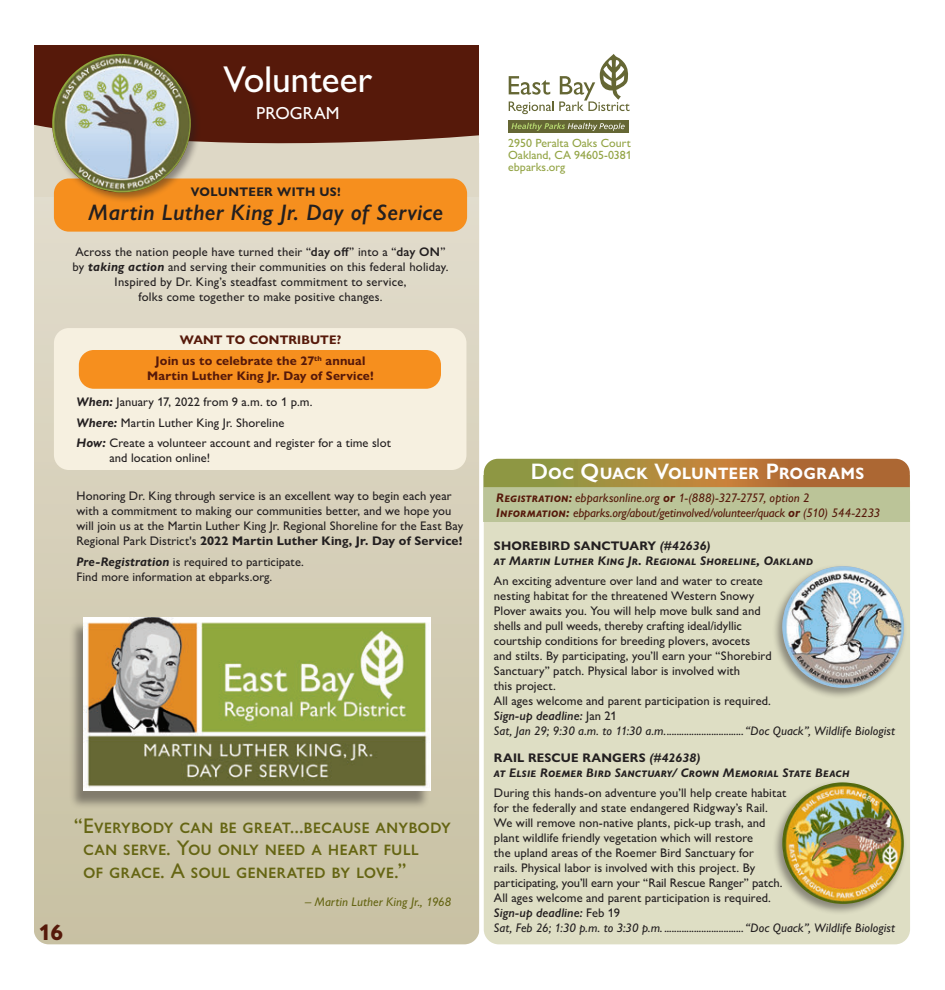
<style>
.page{position:relative;width:945px;height:990px;background:#fff}
.page>*{position:absolute;margin:0;border:0;box-sizing:border-box;transform-origin:0 0}
.t1{font:500 37.5px "Gill Sans Nova";color:#fff}
.t2{font:italic 600 22.5px "Gill Sans Nova";letter-spacing:.015em;color:#231f20}
.t3{font:600 22.5px "Gill Sans Nova";letter-spacing:.005em;color:#fff}
.t4{font:700 22.5px "Gill Sans Nova";color:#56190a}
.t5{font:500 21.25px/22.5px "Gill Sans Nova";letter-spacing:.005em;color:#656513}
.t6{font:500 17.5px "Gill Sans Nova";letter-spacing:.005em;color:#fff}
.t7{font:500 12.5px/15px "Gill Sans Nova";letter-spacing:.005em;color:#231f20}
.t8{font:italic 700 12.5px/15px "Gill Sans Nova";letter-spacing:.01em;color:#231f20}
.t9{font:italic 500 12.5px/15px "Gill Sans Nova";letter-spacing:-.015em;color:#56190a}
.t10{font:700 12.5px/20.6px "Gill Sans Nova";letter-spacing:.01em;color:#56190a;text-align:center}
.t11{font:italic 500 12.5px "Gill Sans Nova";letter-spacing:.005em;color:#656513}
.t12{font:700 12.5px "Gill Sans Nova";letter-spacing:.03em;color:#231f20}
.t13{font:500 12px/12px "Gill Sans Nova";color:#93a445;text-align:justify}
.s1{font-weight:600}
.s2{font-weight:700;font-style:italic}
.s3{font-style:italic;color:#231f20}
.s4{font-weight:500;color:#231f20}
.s5{font-weight:700}
.s6{font-style:normal}
.s7{font-weight:600;font-style:italic}
.s8{font-style:italic}
</style>
<div class="page">
<svg style="left:34px;top:149px;width:445px;height:795px;background:#d4cdb6"></svg>
<div style="left:484px;top:522px;width:426px;height:422px;background:#dedec4"></div>
<div style="left:484px;top:475px;width:426px;height:47px;background:#bbc498"></div>
<div style="left:54px;top:178px;width:413px;height:54px;background:#f68f1e;border-radius:15px"></div>
<div style="left:69px;top:621px;width:361px;height:189px;background:#231f20;opacity:.45"></div>
<img style="left:84px;top:617px;width:346px;height:174px">
<svg style="left:34px;top:45px;width:445px;height:104px;background:#602819"></svg>
<div style="left:49px;top:51px;width:152px;height:152px;background:#231f20;opacity:.45"></div>
<img style="left:52px;top:54px;width:139px;height:138px">
<div style="left:508px;top:120px;width:121px;height:13px;background:#656734"></div>
<svg style="left:509px;top:54px;width:121px;height:60px"></svg>
<svg style="left:511px;top:123px;width:114px;height:8px"></svg>
<div style="left:772px;top:781px;width:135px;height:134px;background:#231f20;opacity:.45"></div>
<img style="left:782px;top:782px;width:122px;height:122px">
<svg style="left:484px;top:459px;width:426px;height:28px;background:#aa813c"></svg>
<div style="left:54px;top:328px;width:412px;height:142px;background:#f6f0e0;border-radius:15px"></div>
<div style="left:79px;top:350px;width:362px;height:39px;background:#f68f1e;border-radius:15px"></div>
<div style="left:772px;top:564px;width:135px;height:135px;background:#231f20;opacity:.45"></div>
<img style="left:782px;top:566px;width:122px;height:122px">
<h1 class="t1" style="left:224px;top:57px;width:150px">Volunteer</h1>
<h3 class="t6" style="left:256px;top:102px;width:85px">PROGRAM</h3>
<p class="t12" style="left:191px;top:184px;width:152px">VOLUNTEER WITH US!</p>
<h2 class="t2" style="left:89px;top:199px;width:356px">Martin Luther King Jr. Day of Service</h2>
<p class="t7" style="left:73px;top:245px;width:377px;text-align:center">Across the nation people have turned their “<span class="s1">day off</span>” into a “<span class="s1">day ON</span>” by <span class="s2">taking action</span> and serving their communities on this federal holiday.<br>Inspired by Dr. King’s steadfast commitment to service,<br>folks come together to make positive changes.</p>
<p class="t10" style="left:156px;top:330px;width:211px">WANT TO CONTRIBUTE?<br>Join us to celebrate the 27<sup>th</sup> annual</p>
<p class="t10" style="left:77px;top:363px;width:299px;line-height:26.2px;text-align:left;text-indent:71px">Martin Luther King Jr. Day of Service!<br><span class="s3">When:</span> <span class="s4">January 17, 2022 from 9 a.m. to 1 p.m.</span></p>
<p class="t7" style="left:77px;top:412px;width:316px;line-height:20.6px"><span class="s2">Where:</span> Martin Luther King Jr. Shoreline<br><span class="s2">How:</span> Create a volunteer account and register for a time slot</p>
<p class="t7" style="left:109px;top:451px;width:102px">and location online!</p>
<p class="t7" style="left:77px;top:488px;width:388px">Honoring Dr. King through service is an excellent way to begin each year with a commitment to making our communities better, and we hope you will join us at the Martin Luther King Jr. Regional Shoreline for the East Bay Regional Park District's <span class="s5">2022 Martin Luther King, Jr. Day of Service!</span></p>
<p class="t7" style="left:77px;top:554px;width:229px"><span class="s2">Pre-Registration</span> is required to participate.<br>Find more information at ebparks.org.</p>
<h2 class="t4" style="left:39px;top:918px;width:26px">16</h2>
<h3 class="t5" style="left:83px;top:814px;width:369px;text-indent:-9px">“Everybody can be great...because anybody can serve. You only need a heart full<br>of grace. A soul generated by love.”</h3>
<p class="t11" style="left:305px;top:894px;width:148px">– Martin Luther King Jr., 1968</p>
<p class="t13" style="left:508px;top:137px;width:125px">2950 Peralta Oaks Court Oakland, CA 94605-0381 ebparks.org</p>
<h2 class="t3" style="left:531px;top:458px;width:335px">Doc Quack Volunteer Programs</h2>
<p class="t9" style="left:496px;top:490px;width:386px"><span class="s5">Registration:</span> ebparksonline.org <span class="s5">or</span> 1-(888)-327-2757, option 2<br><span class="s5">Information:</span> ebparks.org/about/getinvolved/volunteer/quack <span class="s5">or</span> (510) 544-2233</p>
<p class="t8" style="left:494px;top:538px;width:321px"><span class="s6">SHOREBIRD SANCTUARY</span> (#42636)<br>at Martin Luther King Jr. Regional Shoreline, Oakland</p>
<p class="t7" style="left:494px;top:573px;width:403px">An exciting adventure over land and water to create<br>nesting habitat for the threatened Western Snowy<br>Plover awaits you. You will help move bulk sand and<br>shells and pull weeds, thereby crafting ideal/idyllic<br>courtship conditions for breeding plovers, avocets<br>and stilts. By participating, you’ll earn your “Shorebird<br>Sanctuary” patch. Physical labor is involved with<br>this project.<br>All ages welcome and parent participation is required.<br><span class="s7">Sign-up deadline:</span> Jan 21<br><span class="s8">Sat, Jan 29; 9:30 a.m. to 11:30 a.m................................“Doc Quack”, Wildlife Biologist</span></p>
<p class="t8" style="left:494px;top:750px;width:357px"><span class="s6">RAIL RESCUE RANGERS</span> (#42638)<br>at Elsie Roemer Bird Sanctuary/ Crown Memorial State Beach</p>
<p class="t7" style="left:494px;top:785px;width:403px">During this hands-on adventure you’ll help create habitat<br>for the federally and state endangered Ridgway’s Rail.<br>We will remove non-native plants, pick-up trash, and<br>plant wildlife friendly vegetation which will restore<br>the upland areas of the Roemer Bird Sanctuary for<br>rails. Physical labor is involved with this project. By<br>participating, you’ll earn your “Rail Rescue Ranger” patch.<br>All ages welcome and parent participation is required.<br><span class="s7">Sign-up deadline:</span> Feb 19<br><span class="s8">Sat, Feb 26; 1:30 p.m. to 3:30 p.m. ................................“Doc Quack”, Wildlife Biologist</span></p>
</div>
